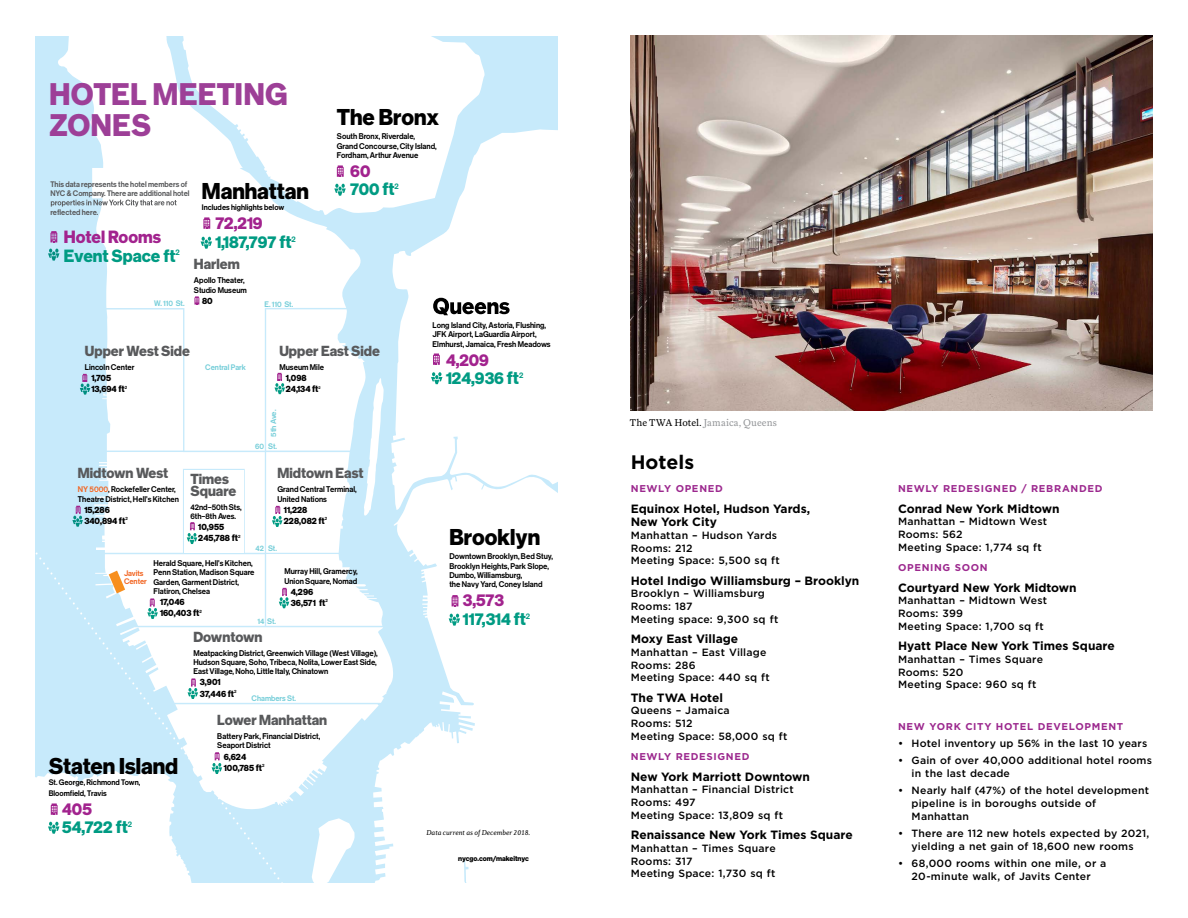
<style>
.page{position:relative;width:1188px;height:918px;background:#fff}
.page>*{position:absolute;margin:0;border:0;box-sizing:border-box;transform-origin:0 0}
.t1{font:700 31.2px/31.2px "NYC Sans";letter-spacing:.015em;color:#9d3f97;scale:.95 1}
.t2{font:700 22.95px "NYC Sans";color:#000;scale:.96 1}
.t3{font:700 19.5px "Gotham";color:#000}
.t4{font:700 17.7px/18.8px "NYC Sans";color:#009b83;scale:.96 1}
.t5{font:700 14.55px/11.2px "NYC Sans";color:#58595b;scale:.96 1}
.t6{font:700 12px/13.5px "Gotham";color:#000}
.t7{font:500 10.5px/12.8px "Gotham";letter-spacing:.015em;color:#000}
.t8{font:700 9.9px "Gotham";letter-spacing:.065em;color:#9c288e}
.t9{font:9.75px "Superior Text";letter-spacing:.005em;color:#939598}
.t10{font:700 9.3px/11.2px "NYC Sans";color:#000;scale:.96 1}
.t11{font:500 8.4px/9.3px "NYC Sans";color:#000;scale:.96 1}
.t12{font:500 8.1px/9.3px "NYC Sans";color:#58595b;scale:.96 1}
.t13{font:500 8.1px/11.2px "NYC Sans";color:#000;scale:.96 1}
.t14{font:500 8.1px "NYC Sans";color:#76ced9;scale:.96 1}
.t15{font:500 8.1px/8.4px "NYC Sans";color:#f26522;scale:.96 1}
.t16{font:500 7.8px "NYC Sans";color:#76ced9;scale:1.04 1}
.t17{font:italic 7.35px "Diverda Serif LT Std";color:#000;scale:.96 1}
.t18{font:700 7.35px "NYC Sans";letter-spacing:-.01em;color:#000;scale:.96 1}
.t19{font:500 4.2px "NYC Sans";color:#000;scale:.96 1}
.s1{color:#a2238e}
.s2{color:#f26522}
.s3{color:#000}
</style>
<div class="page">
<svg style="left:431px;top:36px;width:127px;height:92px"></svg>
<svg style="left:364px;top:128px;width:194px;height:754px"></svg>
<svg style="left:57px;top:36px;width:307px;height:260px"></svg>
<svg style="left:452px;top:595px;width:6px;height:11px"></svg>
<svg style="left:449px;top:614px;width:11px;height:12px"></svg>
<svg style="left:203px;top:217px;width:7px;height:12px"></svg>
<svg style="left:201px;top:237px;width:11px;height:12px"></svg>
<svg style="left:433px;top:298px;width:77px;height:17px"></svg>
<svg style="left:433px;top:354px;width:7px;height:11px"></svg>
<svg style="left:431px;top:372px;width:12px;height:12px"></svg>
<svg style="left:337px;top:165px;width:7px;height:12px"></svg>
<svg style="left:334px;top:184px;width:12px;height:12px"></svg>
<svg style="left:51px;top:200px;width:126px;height:7px"></svg>
<svg style="left:50px;top:231px;width:7px;height:11px"></svg>
<svg style="left:48px;top:249px;width:11px;height:12px"></svg>
<svg style="left:36px;top:296px;width:360px;height:586px"></svg>
<img style="left:631px;top:36px;width:521px;height:374px">
<h1 class="t1" style="left:49px;top:79px;width:252px">HOTEL MEETING<br>ZONES</h1>
<p class="t12" style="left:50px;top:179px;width:146px">This data represents the hotel members of<br>NYC &amp; Company. There are additional hotel</p>
<p class="t12" style="left:50px;top:207px;width:51px">reflected here.</p>
<h3 class="t4" style="left:64px;top:228px;width:122px"><span class="s1">Hotel Rooms<br></span>Event Space ft<sup>2</sup></h3>
<h2 class="t2" style="left:202px;top:179px;width:113px">Manhattan</h2>
<p class="t13" style="left:202px;top:202px;width:87px">Includes highlights below</p>
<h3 class="t4" style="left:215px;top:214px;width:85px"><span class="s1">72,219<br></span>1,187,797 ft<sup>2</sup></h3>
<h3 class="t5" style="left:194px;top:259px;width:49px">Harlem</h3>
<p class="t11" style="left:194px;top:276px;width:57px">Apollo Theater,<br>Studio Museum</p>
<p class="t10" style="left:202px;top:295px;width:13px">80</p>
<p class="t14" style="left:154px;top:299px;width:33px">W. 110 St.</p>
<p class="t14" style="left:265px;top:299px;width:31px">E. 110 St.</p>
<h2 class="t2" style="left:337px;top:104px;width:108px">The Bronx</h2>
<p class="t11" style="left:337px;top:132px;width:106px">South Bronx, Riverdale,<br>Grand Concourse, City Island,<br>Fordham, Arthur Avenue</p>
<h3 class="t4" style="left:350px;top:161px;width:52px"><span class="s1">60<br></span>700 ft<sup>2</sup></h3>
<h3 class="t5" style="left:85px;top:345px;width:111px">Upper West Side</h3>
<p class="t11" style="left:85px;top:362px;width:53px">Lincoln Center</p>
<p class="t10" style="left:91px;top:372px;width:39px">1,705<br>13,694 ft<sup>2</sup></p>
<p class="t14" style="left:205px;top:363px;width:44px">Central Park</p>
<h3 class="t5" style="left:78px;top:468px;width:96px">Midtown West</h3>
<p class="t11" style="left:78px;top:485px;width:107px"><span class="s2">NY 5000</span>, Rockefeller Center,<br>Theatre District, Hell's Kitchen</p>
<p class="t10" style="left:84px;top:504px;width:47px">15,286<br>340,894 ft<sup>2</sup></p>
<h3 class="t5" style="left:190px;top:474px;width:49px">Times<br>Square</h3>
<p class="t11" style="left:190px;top:502px;width:55px">42nd–50th Sts,<br>6th–8th Aves.</p>
<p class="t10" style="left:198px;top:522px;width:45px">10,955<br>245,788 ft<sup>2</sup></p>
<h3 class="t5" style="left:279px;top:345px;width:106px">Upper East Side</h3>
<p class="t11" style="left:279px;top:362px;width:48px">Museum Mile</p>
<p class="t10" style="left:286px;top:372px;width:36px">1,098<br>24,134 ft</p>
<p class="t19" style="left:318px;top:385px;width:4px">2</p>
<p class="t16" style="left:269px;top:437px;width:27px;rotate:-90deg">5th Ave.</p>
<p class="t14" style="left:255px;top:441px;width:24px">60 St.</p>
<h3 class="t5" style="left:277px;top:468px;width:91px">Midtown East</h3>
<p class="t11" style="left:277px;top:485px;width:84px">Grand Central Terminal,<br>United Nations</p>
<p class="t10" style="left:284px;top:504px;width:47px">11,228<br>228,082 ft<sup>2</sup></p>
<p class="t14" style="left:256px;top:544px;width:24px">42 St.</p>
<p class="t11" style="left:154px;top:559px;width:107px">Herald Square, Hell's Kitchen,<br>Penn Station, Madison Square<br>Garden, Garment District ,<br>Flatiron, Chelsea</p>
<p class="t10" style="left:160px;top:597px;width:45px">17,046<br>160,403 ft<sup>2</sup></p>
<p class="t15" style="left:124px;top:569px;width:25px">Javits<br>Center</p>
<p class="t14" style="left:258px;top:617px;width:21px">14 St.</p>
<p class="t11" style="left:284px;top:567px;width:78px">Murray Hill, Gramercy,<br>Union Square , Nomad</p>
<p class="t10" style="left:291px;top:586px;width:40px">4,296<br>36,571 ft<sup>2</sup></p>
<h2 class="t2" style="left:49px;top:753px;width:136px">Staten Island</h2>
<p class="t13" style="left:49px;top:777px;width:97px">St. George, Richmond Town,<br>Bloomfield, Travis</p>
<h3 class="t4" style="left:62px;top:800px;width:74px"><span class="s1">405<br></span>54,722 ft<sup>2</sup></h3>
<h3 class="t5" style="left:193px;top:631px;width:73px">Downtown</h3>
<p class="t11" style="left:193px;top:648px;width:194px">Meatpacking District, Greenwich Village (West Village),<br>Hudson Square, Soho, Tribeca, Nolita, Lower East Side,<br>East Village, Noho, Little Italy, Chinatown</p>
<p class="t10" style="left:200px;top:677px;width:40px">3,901<br>37,446 ft<sup>2</sup></p>
<p class="t14" style="left:252px;top:694px;width:48px">Chambers St.</p>
<h3 class="t5" style="left:217px;top:715px;width:116px">Lower Manhattan</h3>
<p class="t11" style="left:217px;top:732px;width:109px">Battery Park, Financial District,<br>Seaport District</p>
<p class="t10" style="left:224px;top:751px;width:44px">6,624<br>100,785 ft<sup>2</sup></p>
<p class="t11" style="left:433px;top:321px;width:124px">Long Island City, Astoria, Flushing,<br>JFK Airport, LaGuardia Airport,<br>Elmhurst, Jamaica, Fresh Meadows</p>
<h3 class="t4" style="left:446px;top:350px;width:82px"><span class="s1">4,209<br></span>124,936 ft<sup>2</sup></h3>
<h2 class="t2" style="left:449px;top:525px;width:96px">Brooklyn</h2>
<p class="t11" style="left:449px;top:552px;width:109px">Downtown Brooklyn, Bed Stuy,<br>Brooklyn Heights, Park Slope,<br>Dumbo, Williamsburg,<br>the Navy Yard, Coney Island</p>
<h3 class="t4" style="left:463px;top:591px;width:72px"><span class="s1">3,573<br></span>117,314 ft<sup>2</sup></h3>
<p class="t17" style="left:427px;top:828px;width:110px">Data current as of December 2018.</p>
<p class="t18" style="left:458px;top:855px;width:75px">nycgo.com/makeitnyc</p>
<p class="t9" style="left:630px;top:416px;width:149px"><span class="s3">The TWA Hotel.</span> Jamaica, Queens</p>
<h3 class="t3" style="left:631px;top:449px;width:65px">Hotels</h3>
<p class="t8" style="left:631px;top:482px;width:94px">NEWLY OPENED</p>
<p class="t6" style="left:631px;top:501px;width:181px">Equinox Hotel, Hudson Yards,<br>New York City</p>
<p class="t7" style="left:631px;top:529px;width:150px">Manhattan – Hudson Yards<br>Rooms: 212<br>Meeting Space: 5,500 sq ft</p>
<p class="t6" style="left:631px;top:573px;width:230px">Hotel Indigo Williamsburg – Brooklyn</p>
<p class="t7" style="left:631px;top:587px;width:149px">Brooklyn – Williamsburg<br>Rooms: 187<br>Meeting space: 9,300 sq ft</p>
<p class="t6" style="left:631px;top:632px;width:109px">Moxy East Village</p>
<p class="t7" style="left:631px;top:646px;width:140px">Manhattan – East Village<br>Rooms: 286<br>Meeting Space: 440 sq ft</p>
<p class="t6" style="left:631px;top:690px;width:94px">The TWA Hotel</p>
<p class="t7" style="left:631px;top:704px;width:158px">Queens – Jamaica<br>Rooms: 512<br>Meeting Space: 58,000 sq ft</p>
<p class="t8" style="left:631px;top:750px;width:120px">NEWLY REDESIGNED</p>
<p class="t6" style="left:631px;top:770px;width:181px">New York Marriott Downtown</p>
<p class="t7" style="left:631px;top:783px;width:164px">Manhattan – Financial District<br>Rooms: 497<br>Meeting Space: 13,809 sq ft</p>
<p class="t6" style="left:631px;top:828px;width:223px">Renaissance New York Times Square</p>
<p class="t7" style="left:631px;top:842px;width:146px">Manhattan – Times Square<br>Rooms: 317<br>Meeting Space: 1,730 sq ft</p>
<p class="t8" style="left:898px;top:482px;width:206px">NEWLY REDESIGNED / REBRANDED</p>
<p class="t6" style="left:898px;top:501px;width:163px">Conrad New York Midtown</p>
<p class="t7" style="left:898px;top:515px;width:151px">Manhattan – Midtown West<br>Rooms: 562<br>Meeting Space: 1,774 sq ft</p>
<p class="t8" style="left:898px;top:561px;width:91px">OPENING SOON</p>
<p class="t6" style="left:898px;top:581px;width:180px">Courtyard New York Midtown</p>
<p class="t7" style="left:898px;top:594px;width:151px">Manhattan – Midtown West<br>Rooms: 399<br>Meeting Space: 1,700 sq ft</p>
<p class="t6" style="left:898px;top:639px;width:218px">Hyatt Place New York Times Square</p>
<p class="t7" style="left:898px;top:653px;width:146px">Manhattan – Times Square<br>Rooms: 520<br>Meeting Space: 960 sq ft</p>
<p class="t8" style="left:898px;top:720px;width:227px">NEW YORK CITY HOTEL DEVELOPMENT</p>
<p class="t7" style="left:898px;top:737px;width:251px">• Hotel inventory up 56% in the last 10 years</p>
<p class="t7" style="left:912px;top:754px;width:242px;text-indent:-14px">• Gain of over 40,000 additional hotel rooms in the last decade</p>
<p class="t7" style="left:912px;top:784px;width:239px;text-indent:-14px">• Nearly half (47%) of the hotel development pipeline is in boroughs outside of<br>Manhattan</p>
<p class="t7" style="left:898px;top:827px;width:253px;text-align:center">• There are 112 new hotels expected by 2021, yielding a net gain of 18,600 new rooms</p>
<p class="t7" style="left:898px;top:857px;width:210px;text-align:center">• 68,000 rooms within one mile, or a<br>20-minute walk, of Javits Center</p>
</div>
